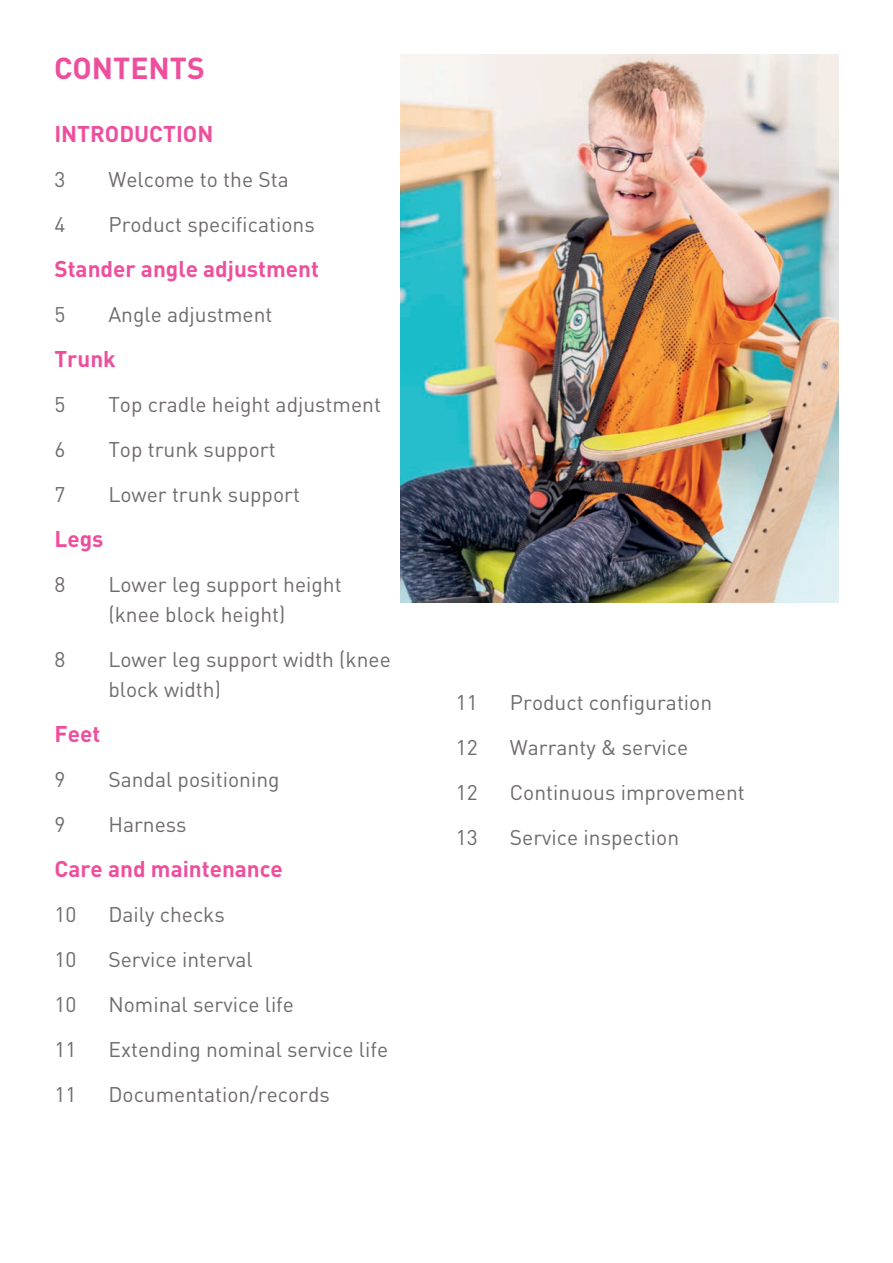
<style>
.page{position:relative;width:893px;height:1263px;background:#fff}
.page>*{position:absolute;margin:0;border:0;box-sizing:border-box;transform-origin:0 0}
.t1{font:700 30px "RPDIN";color:#ee4f9d}
.t2{font:700 22.5px "RPDIN";color:#ee4f9d}
.t3{font:21px/30px "RPDIN";color:#6f6b6b}
</style>
<div class="page">
<img style="left:401px;top:54px;width:438px;height:548px">
<p class="t1" style="left:54px;top:48px;width:152px">CONTENTS</p>
<p class="t2" style="left:54px;top:119px;width:160px">INTRODUCTION</p>
<p class="t3" style="left:54px;top:164px;width:12px">3</p>
<p class="t3" style="left:108px;top:164px;width:182px">Welcome to the Sta</p>
<p class="t3" style="left:54px;top:209px;width:12px">4</p>
<p class="t3" style="left:108px;top:209px;width:208px">Product specifications</p>
<p class="t2" style="left:54px;top:254px;width:266px">Stander angle adjustment</p>
<p class="t3" style="left:54px;top:299px;width:12px">5</p>
<p class="t3" style="left:108px;top:299px;width:165px">Angle adjustment</p>
<p class="t2" style="left:54px;top:344px;width:63px">Trunk</p>
<p class="t3" style="left:54px;top:389px;width:12px">5</p>
<p class="t3" style="left:108px;top:389px;width:274px">Top cradle height adjustment</p>
<p class="t3" style="left:54px;top:434px;width:12px">6</p>
<p class="t3" style="left:108px;top:434px;width:169px">Top trunk support</p>
<p class="t3" style="left:54px;top:479px;width:12px">7</p>
<p class="t3" style="left:108px;top:479px;width:193px">Lower trunk support</p>
<p class="t2" style="left:54px;top:524px;width:51px">Legs</p>
<p class="t3" style="left:54px;top:569px;width:12px">8</p>
<p class="t3" style="left:108px;top:569px;width:235px">Lower leg support height (knee block height)</p>
<p class="t3" style="left:54px;top:644px;width:12px">8</p>
<p class="t3" style="left:108px;top:644px;width:284px">Lower leg support width (knee block width)</p>
<p class="t2" style="left:54px;top:719px;width:47px">Feet</p>
<p class="t3" style="left:54px;top:764px;width:12px">9</p>
<p class="t3" style="left:108px;top:764px;width:173px">Sandal positioning</p>
<p class="t3" style="left:54px;top:809px;width:12px">9</p>
<p class="t3" style="left:108px;top:809px;width:80px">Harness</p>
<p class="t2" style="left:54px;top:854px;width:230px">Care and maintenance</p>
<p class="t3" style="left:54px;top:899px;width:23px">10</p>
<p class="t3" style="left:108px;top:899px;width:118px">Daily checks</p>
<p class="t3" style="left:54px;top:944px;width:23px">10</p>
<p class="t3" style="left:108px;top:944px;width:146px">Service interval</p>
<p class="t3" style="left:54px;top:989px;width:23px">10</p>
<p class="t3" style="left:108px;top:989px;width:187px">Nominal service life</p>
<p class="t3" style="left:54px;top:1034px;width:23px">11</p>
<p class="t3" style="left:108px;top:1034px;width:281px">Extending nominal service life</p>
<p class="t3" style="left:54px;top:1079px;width:23px">11</p>
<p class="t3" style="left:108px;top:1079px;width:223px">Documentation/records</p>
<p class="t3" style="left:456px;top:687px;width:23px">11</p>
<p class="t3" style="left:510px;top:687px;width:204px">Product configuration</p>
<p class="t3" style="left:456px;top:732px;width:23px">12</p>
<p class="t3" style="left:510px;top:732px;width:180px">Warranty &amp; service</p>
<p class="t3" style="left:456px;top:777px;width:23px">12</p>
<p class="t3" style="left:510px;top:777px;width:236px">Continuous improvement</p>
<p class="t3" style="left:456px;top:822px;width:23px">13</p>
<p class="t3" style="left:510px;top:822px;width:171px">Service inspection</p>
</div>
